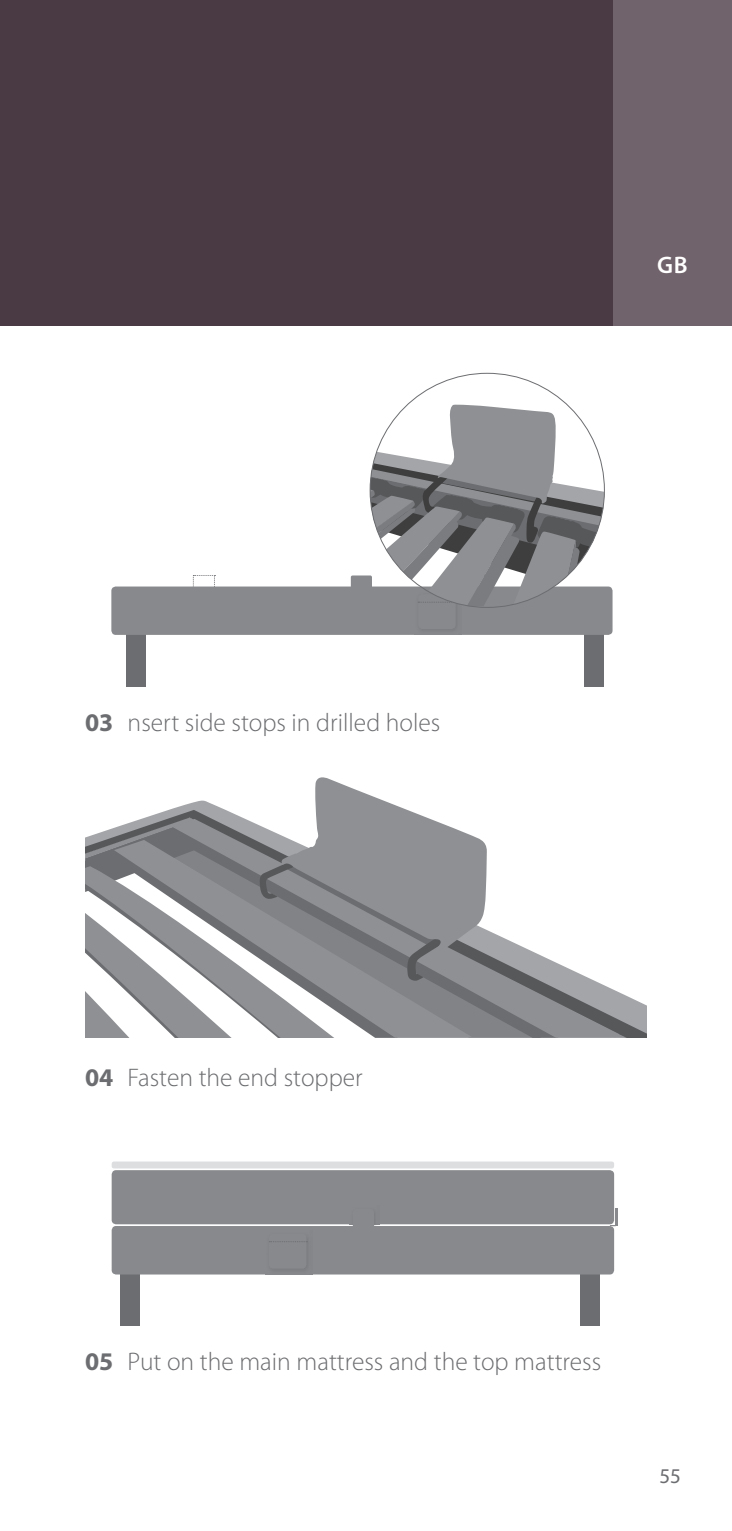
<style>
.page{position:relative;width:732px;height:1531px;background:#fff}
.page>*{position:absolute;margin:0;border:0;box-sizing:border-box;transform-origin:0 0}
.t1{font:300 25.5px "Myriad Pro";color:#6c6d70}
.t2{font:600 24px "Myriad Pro";color:#fff}
.t3{font:21px "Myriad Pro";color:#6c6d70}
.s1{font-weight:700}
</style>
<div class="page">
<div style="left:612px;top:0;width:119px;height:325px;background:#71636b"></div>
<div style="left:0;top:0;width:612px;height:325px;background:#493a44"></div>
<svg style="left:618px;top:992px;width:28px;height:46px"></svg>
<svg style="left:486px;top:846px;width:132px;height:192px"></svg>
<svg style="left:614px;top:1034px;width:12px;height:4px"></svg>
<svg style="left:85px;top:777px;width:401px;height:261px"></svg>
<div style="left:112px;top:1170px;width:502px;height:54px;background:#87898c;border-radius:4px"></div>
<div style="left:112px;top:1161px;width:502px;height:7px;background:#dddee0;border-radius:2px"></div>
<div style="left:580px;top:1271px;width:19px;height:54px;background:#6c6d70"></div>
<div style="left:121px;top:1271px;width:19px;height:54px;background:#6c6d70"></div>
<img style="left:349px;top:1224px;width:30px;height:2px">
<div style="left:353px;top:1208px;width:21px;height:25px;background:#87898c;border-radius:4px"></div>
<svg style="left:610px;top:1208px;width:7px;height:18px"></svg>
<div style="left:112px;top:1226px;width:502px;height:48px;background:#87898c;border-radius:4px"></div>
<svg style="left:269px;top:1241px;width:38px;height:1px"></svg>
<div style="left:126px;top:632px;width:19px;height:54px;background:#6c6d70"></div>
<div style="left:584px;top:632px;width:19px;height:54px;background:#6c6d70"></div>
<svg style="left:193px;top:575px;width:22px;height:11px"></svg>
<div style="left:351px;top:575px;width:21px;height:25px;background:#87898c;border-radius:2px"></div>
<div style="left:111px;top:586px;width:501px;height:49px;background:#87898c;border-radius:4px"></div>
<svg style="left:370px;top:404px;width:234px;height:203px"></svg>
<p class="t2" style="left:657px;top:250px;width:32px">GB</p>
<p class="t1" style="left:85px;top:707px;width:356px"><span class="s1">03</span> nsert side stops in drilled holes</p>
<p class="t1" style="left:85px;top:1062px;width:279px"><span class="s1">04</span> Fasten the end stopper</p>
<p class="t1" style="left:85px;top:1346px;width:517px"><span class="s1">05</span> Put on the main mattress and the top mattress</p>
<p class="t3" style="left:659px;top:1463px;width:23px">55</p>
</div>
